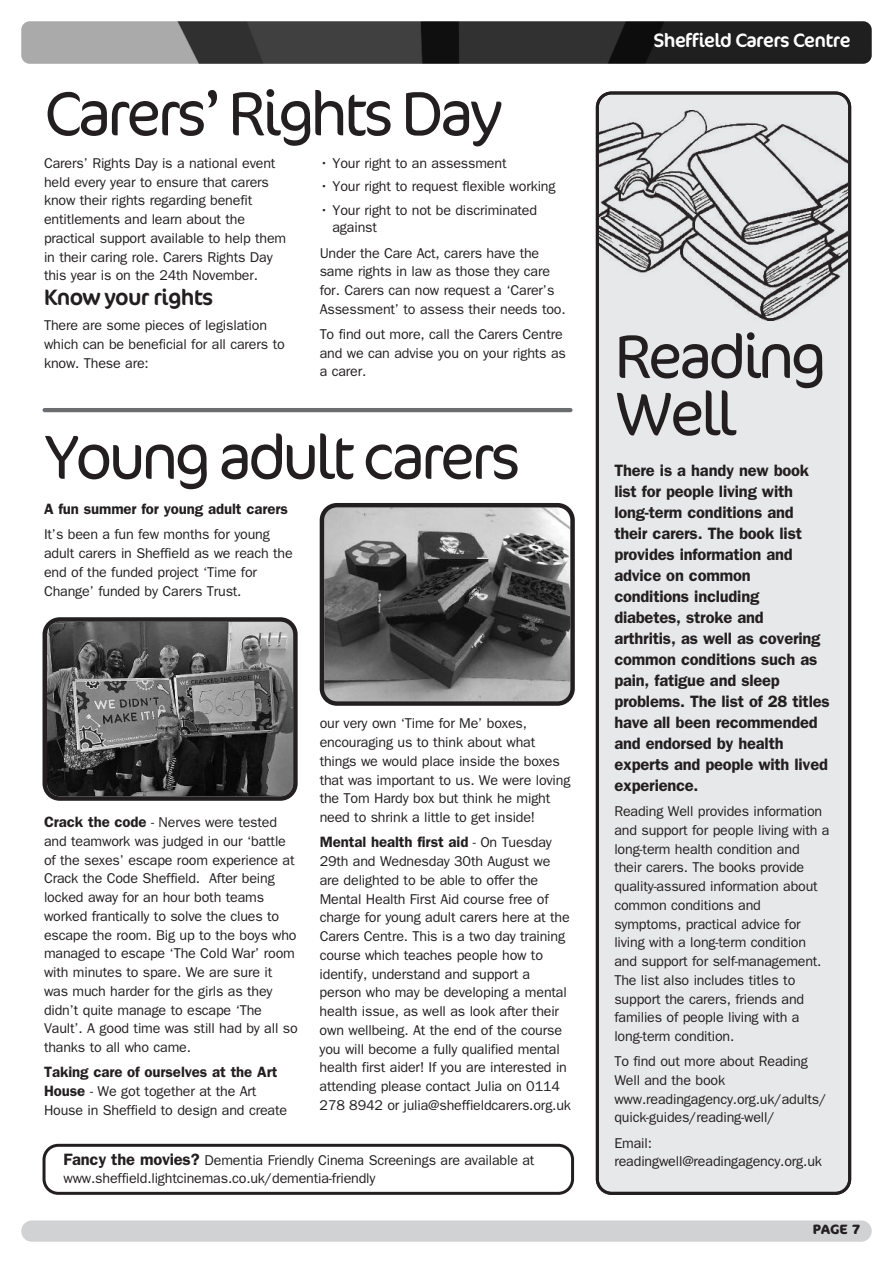
<style>
.page{position:relative;width:893px;height:1263px;background:#fff}
.page>*{position:absolute;margin:0;border:0;box-sizing:border-box;transform-origin:0 0}
.t1{font:300 63px "Cocon";letter-spacing:-.065em;color:#231f20}
.t2{font:300 62.1px/57.3px "Cocon";letter-spacing:-.065em;color:#231f20}
.t3{font:22.5px "Cocon";letter-spacing:-.035em;color:#231f20}
.t4{font:19.5px "Cocon";letter-spacing:-.03em;color:#fff}
.t5{font:600 16.5px/21px "Franklin Gothic";letter-spacing:-.01em;color:#231f20}
.t6{font:600 15px "Franklin Gothic";letter-spacing:-.005em;color:#231f20}
.t7{font:14.25px/18.8px "Franklin Gothic";letter-spacing:-.01em;color:#231f20}
.t8{font:700 13.5px "Cocon";color:#231f20}
.s1{font-weight:600;font-size:15px}
.s2{font-weight:400;font-size:14.25px}
.s3{font-weight:600;font-size:16.5px}
</style>
<div class="page">
<div style="left:21px;top:1220px;width:851px;height:22px;background:#d1d2d4;border-radius:11px"></div>
<img style="left:21px;top:21px;width:851px;height:43px;border-radius:9px">
<svg style="left:596px;top:91px;width:255px;height:1104px;background:#dbdbdc"></svg>
<svg style="left:43px;top:1144px;width:531px;height:51px"></svg>
<hr style="left:43px;top:408px;width:529px;height:4px;background:#6c6d70;border-radius:2px">
<svg style="left:43px;top:617px;width:255px;height:184px;background:#575757"></svg>
<svg style="left:320px;top:503px;width:255px;height:203px;background:#6a6a6a"></svg>
<h1 class="t1" style="left:44px;top:77px;width:460px">Carers’ Rights Day</h1>
<p class="t7" style="left:44px;top:154px;width:244px">Carers’ Rights Day is a national event held every year to ensure that carers know their rights regarding benefit entitlements and learn about the practical support available to help them in their caring role. Carers Rights Day this year is on the 24th November.</p>
<h3 class="t3" style="left:44px;top:284px;width:171px">Know your rights</h3>
<p class="t7" style="left:44px;top:316px;width:242px">There are some pieces of legislation which can be beneficial for all carers to know. These are:</p>
<p class="t7" style="left:320px;top:154px;width:188px">• Your right to an assessment</p>
<p class="t7" style="left:320px;top:177px;width:237px">• Your right to request flexible working</p>
<p class="t7" style="left:332px;top:202px;width:206px;line-height:17.2px;text-indent:-13px">• Your right to not be discriminated against</p>
<p class="t7" style="left:320px;top:243px;width:248px">Under the Care Act, carers have the same rights in law as those they care for. Carers can now request a ‘Carer’s Assessment’ to assess their needs too.</p>
<p class="t7" style="left:320px;top:325px;width:248px">To find out more, call the Carers Centre and we can advise you on your rights as a carer.</p>
<h1 class="t1" style="left:44px;top:421px;width:478px">Young adult carers</h1>
<p class="t6" style="left:44px;top:503px;width:245px">A fun summer for young adult carers</p>
<p class="t7" style="left:44px;top:525px;width:250px">It’s been a fun few months for young adult carers in Sheffield as we reach the end of the funded project ‘Time for Change’ funded by Carers Trust.</p>
<p class="t7" style="left:44px;top:813px;width:255px"><span class="s1">Crack the code</span> - Nerves were tested and teamwork was judged in our ‘battle of the sexes’ escape room experience at Crack the Code Sheffield. After being locked away for an hour both teams worked frantically to solve the clues to escape the room. Big up to the boys who managed to escape ‘The Cold War’ room with minutes to spare. We are sure it was much harder for the girls as they didn’t quite manage to escape ‘The Vault’. A good time was still had by all so thanks to all who came.</p>
<p class="t6" style="left:44px;top:1066px;width:235px">Taking care of ourselves at the Art</p>
<p class="t7" style="left:44px;top:1082px;width:245px"><span class="s1">House</span> - We got together at the Art<br>House in Sheffield to design and create</p>
<p class="t7" style="left:320px;top:714px;width:252px">our very own ‘Time for Me’ boxes, encouraging us to think about what things we would place inside the boxes that was important to us. We were loving the Tom Hardy box but think he might need to shrink a little to get inside!</p>
<p class="t6" style="left:320px;top:836px;width:234px">Mental health first aid <span class="s2">- On Tuesday</span></p>
<p class="t7" style="left:320px;top:852px;width:253px">29th and Wednesday 30th August we are delighted to be able to offer the Mental Health First Aid course free of charge for young adult carers here at the Carers Centre. This is a two day training course which teaches people how to identify, understand and support a person who may be developing a mental health issue, as well as look after their own wellbeing. At the end of the course you will become a fully qualified mental health first aider! If you are interested in attending please contact Julia on 0114<br>278 8942 or julia@sheffieldcarers.org.uk</p>
<p class="t7" style="left:63px;top:1151px;width:473px;line-height:18px"><span class="s3">Fancy the movies?</span> Dementia Friendly Cinema Screenings are available at www.sheffield.lightcinemas.co.uk/dementia-friendly</p>
<h3 class="t4" style="left:653px;top:29px;width:199px">Sheffield Carers Centre</h3>
<h2 class="t2" style="left:614px;top:329px;width:213px">Reading<br>Well</h2>
<p class="t5" style="left:614px;top:461px;width:217px">There is a handy new book list for people living with long-term conditions and their carers. The book list provides information and advice on common<br>conditions including diabetes, stroke and<br>arthritis, as well as covering common conditions such as pain, fatigue and sleep problems. The list of 28 titles have all been recommended and endorsed by health experts and people with lived experience.</p>
<p class="t7" style="left:614px;top:802px;width:217px">Reading Well provides information and support for people living with a long-term health condition and their carers. The books provide quality-assured information about common conditions and symptoms, practical advice for living with a long-term condition and support for self-management.<br>The list also includes titles to support the carers, friends and families of people living with a long-term condition.</p>
<p class="t7" style="left:614px;top:1052px;width:214px">To find out more about Reading<br>Well and the book www.readingagency.org.uk/adults/ quick-guides/reading-well/</p>
<p class="t7" style="left:614px;top:1133px;width:209px">Email: readingwell@readingagency.org.uk</p>
<p class="t8" style="left:813px;top:1221px;width:49px">PAGE 7</p>
</div>
